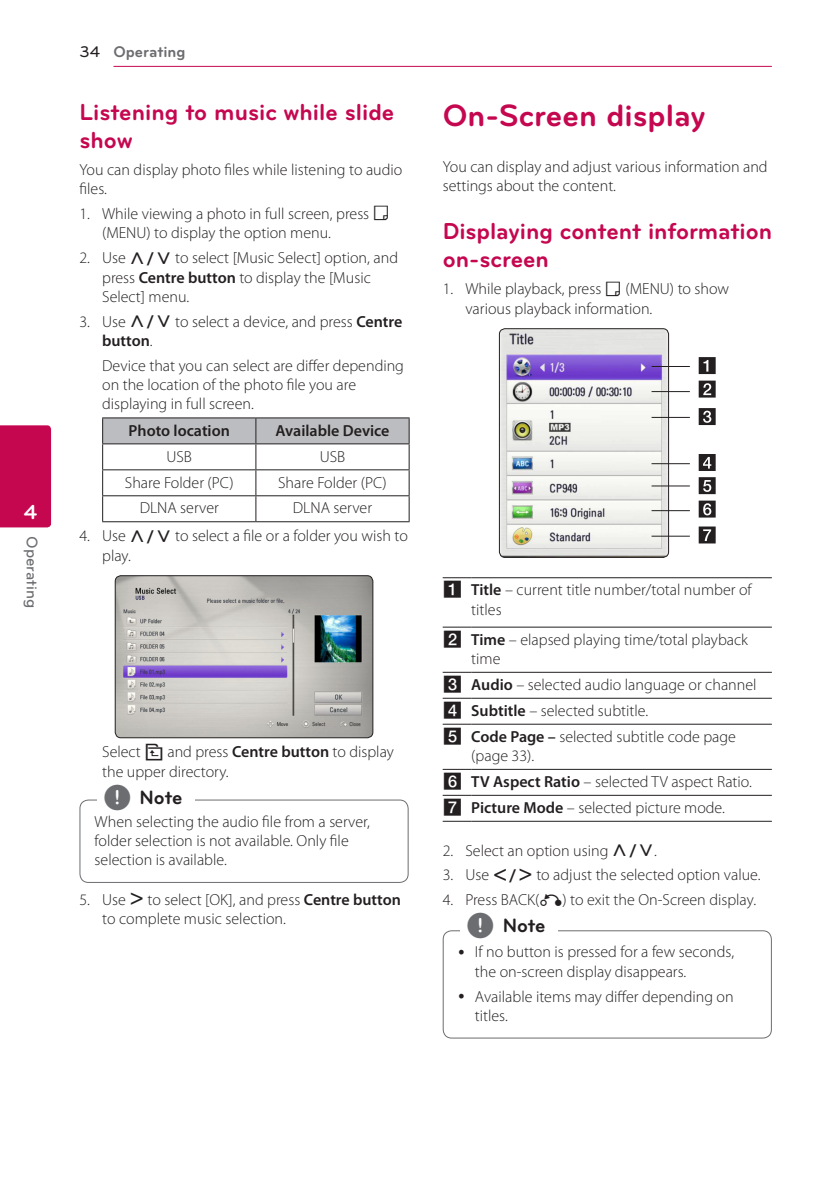
<style>
.page{position:relative;width:840px;height:1191px;background:#fff}
.page>*{position:absolute;margin:0;border:0;box-sizing:border-box;transform-origin:0 0}
.Title_1{font:700 32px "Bryant LG";color:#c50750}
.Title_2{font:700 24px/28px "Bryant LG";letter-spacing:-.005em;color:#c50750}
.t1{font:700 21px "Bryant LG";color:#fff}
.t2{font:700 20px "Bryant LG";color:#231f20}
.Content_text_Num{font:300 16px/19.2px "Myriad Pro";color:#231f20}
.Content_text_Light{font:300 16px/19.2px "Myriad Pro";color:#231f20}
.Contents_Text_Sub_Nu{font:300 16px/19.2px "Myriad Pro";color:#231f20}
.Content_text_Light-2{font:600 16px "Myriad Pro";color:#231f20}
.t3{font:700 16px "Bryant LG";color:#6c6d70}
.t4{font:500 16px "Bryant LG";color:#6c6d70}
.Content_text_Light-3{font:16px "UPSYS Boxed Number";color:#231f20}
.s1{font-weight:500;color:#231f20}
.s2{font-family:"UPSYS Common";font-weight:400}
.s3{font-weight:600}
.s4{font-family:"UPSYS Common";font-weight:400;font-size:30px;color:#6c6d70}
</style>
<div class="page">
<hr style="left:113px;top:66px;width:658px;height:1px;background:#c50750">
<div style="left:0;top:425px;width:51px;height:102px;background:#c50750"></div>
<hr style="left:102px;top:417px;width:154px;height:1px;background:#231f20">
<hr style="left:256px;top:417px;width:153px;height:1px;background:#231f20">
<svg style="left:102px;top:418px;width:307px;height:103px"></svg>
<hr style="left:102px;top:521px;width:154px;height:1px;background:#231f20">
<hr style="left:256px;top:521px;width:153px;height:1px;background:#231f20">
<img style="left:115px;top:575px;width:257px;height:162px">
<div style="left:115px;top:575px;width:258px;height:163px;border:1px solid #231f20;border-radius:6px"></div>
<div style="left:79px;top:799px;width:329px;height:84px;border:1px solid #6c6d70;border-radius:9px"></div>
<div style="left:97px;top:793px;width:97px;height:20px;background:#fff"></div>
<img style="left:500px;top:329px;width:168px;height:228px">
<div style="left:498px;top:328px;width:170px;height:230px;border:1px solid #231f20;border-radius:6px"></div>
<svg style="left:698px;top:357px;width:17px;height:17px"></svg>
<svg style="left:698px;top:526px;width:17px;height:17px"></svg>
<svg style="left:698px;top:500px;width:17px;height:17px"></svg>
<svg style="left:698px;top:477px;width:17px;height:17px"></svg>
<svg style="left:698px;top:454px;width:17px;height:17px"></svg>
<svg style="left:698px;top:408px;width:17px;height:17px"></svg>
<svg style="left:698px;top:380px;width:17px;height:17px"></svg>
<hr style="left:651px;top:366px;width:38px;height:1px;background:#231f20">
<hr style="left:651px;top:391px;width:38px;height:1px;background:#231f20">
<hr style="left:651px;top:417px;width:38px;height:1px;background:#231f20">
<hr style="left:651px;top:463px;width:38px;height:1px;background:#231f20">
<hr style="left:651px;top:485px;width:38px;height:1px;background:#231f20">
<hr style="left:651px;top:510px;width:38px;height:1px;background:#231f20">
<hr style="left:651px;top:535px;width:38px;height:1px;background:#231f20">
<svg style="left:442px;top:577px;width:29px;height:1px"></svg>
<hr style="left:471px;top:577px;width:300px;height:1px;background:#231f20">
<svg style="left:442px;top:626px;width:29px;height:1px"></svg>
<hr style="left:471px;top:626px;width:300px;height:1px;background:#231f20">
<svg style="left:442px;top:672px;width:29px;height:1px"></svg>
<hr style="left:471px;top:672px;width:300px;height:1px;background:#231f20">
<svg style="left:442px;top:697px;width:29px;height:1px"></svg>
<hr style="left:471px;top:697px;width:300px;height:1px;background:#231f20">
<svg style="left:442px;top:723px;width:29px;height:1px"></svg>
<hr style="left:471px;top:723px;width:300px;height:1px;background:#231f20">
<svg style="left:442px;top:769px;width:29px;height:1px"></svg>
<hr style="left:471px;top:769px;width:300px;height:1px;background:#231f20">
<svg style="left:442px;top:795px;width:29px;height:1px"></svg>
<hr style="left:471px;top:795px;width:300px;height:1px;background:#231f20">
<svg style="left:442px;top:820px;width:29px;height:1px"></svg>
<hr style="left:471px;top:820px;width:300px;height:1px;background:#231f20">
<div style="left:442px;top:930px;width:329px;height:108px;border:1px solid #6c6d70;border-radius:9px"></div>
<div style="left:460px;top:922px;width:97px;height:20px;background:#fff"></div>
<h3 class="t1" style="left:24px;top:499px;width:15px">4</h3>
<p class="t4" style="left:42px;top:536px;width:73px;rotate:90deg">Operating</p>
<p class="t3" style="left:79px;top:42px;width:108px"><span class="s1">34</span> Operating</p>
<p class="Title_2" style="left:79px;top:98px;width:316px">Listening to music while slide show</p>
<p class="Content_text_Light" style="left:79px;top:160px;width:324px">You can display photo files while listening to audio files.</p>
<p class="Content_text_Num" style="left:102px;top:204px;width:289px;text-indent:-23px">1. While viewing a photo in full screen, press <span class="s2">M </span>(MENU) to display the option menu.</p>
<p class="Content_text_Num" style="left:102px;top:248px;width:297px;text-indent:-23px">2. Use <span class="s2">W/S</span> to select [Music Select] option, and press <span class="s3">Centre button</span> to display the [Music<br>Select] menu.</p>
<p class="Content_text_Num" style="left:102px;top:311px;width:301px;text-indent:-23px">3. Use <span class="s2">W/S</span> to select a device, and press <span class="s3">Centre button</span>.</p>
<p class="Contents_Text_Sub_Nu" style="left:102px;top:356px;width:303px">Device that you can select are differ depending on the location of the photo file you are displaying in full screen.</p>
<p class="Content_text_Light-2" style="left:128px;top:420px;width:103px">Photo location</p>
<p class="Content_text_Light-2" style="left:275px;top:420px;width:115px">Available Device</p>
<p class="Content_text_Light" style="left:166px;top:446px;width:27px">USB</p>
<p class="Content_text_Light" style="left:319px;top:446px;width:27px">USB</p>
<p class="Content_text_Light" style="left:125px;top:472px;width:110px">Share Folder (PC)</p>
<p class="Content_text_Light" style="left:278px;top:472px;width:110px">Share Folder (PC)</p>
<p class="Content_text_Light" style="left:140px;top:498px;width:81px">DLNA server</p>
<p class="Content_text_Light" style="left:293px;top:498px;width:81px">DLNA server</p>
<p class="Content_text_Num" style="left:102px;top:526px;width:307px;text-indent:-23px">4. Use <span class="s2">W/S</span> to select a file or a folder you wish to play.</p>
<p class="Contents_Text_Sub_Nu" style="left:102px;top:742px;width:293px">Select <span class="s2">G</span> and press <span class="s3">Centre button</span> to display the upper directory.</p>
<p class="Contents_Text_Sub_Nu" style="left:95px;top:811px;width:277px">When selecting the audio file from a server, folder selection is not available. Only file selection is available.</p>
<p class="t2" style="left:103px;top:784px;width:81px"><span class="s4">,</span> Note</p>
<p class="Content_text_Num" style="left:102px;top:890px;width:300px;text-indent:-23px">5. Use <span class="s2">D</span> to select [OK], and press <span class="s3">Centre button </span>to complete music selection.</p>
<p class="Title_1" style="left:442px;top:96px;width:264px">On-Screen display</p>
<p class="Content_text_Light" style="left:442px;top:156px;width:326px">You can display and adjust various information and settings about the content.</p>
<p class="Title_2" style="left:442px;top:217px;width:331px">Displaying content information on-screen</p>
<p class="Content_text_Num" style="left:465px;top:279px;width:265px;text-indent:-23px">1. While playback, press <span class="s2">M</span> (MENU) to show various playback information.</p>
<p class="Content_text_Light-3" style="left:442px;top:581px;width:21px">A</p>
<p class="Content_text_Light" style="left:471px;top:580px;width:282px"><span class="s3">Title</span> – current title number/total number of titles</p>
<p class="Content_text_Light-3" style="left:442px;top:630px;width:21px">B</p>
<p class="Content_text_Light" style="left:471px;top:629px;width:278px"><span class="s3">Time</span> – elapsed playing time/total playback time</p>
<p class="Content_text_Light-3" style="left:442px;top:675px;width:21px">C</p>
<p class="Content_text_Light" style="left:471px;top:675px;width:286px"><span class="s3">Audio</span> – selected audio language or channel</p>
<p class="Content_text_Light-3" style="left:442px;top:701px;width:21px">D</p>
<p class="Content_text_Light" style="left:471px;top:701px;width:178px"><span class="s3">Subtitle</span> – selected subtitle.</p>
<p class="Content_text_Light-3" style="left:442px;top:727px;width:21px">E</p>
<p class="Content_text_Light" style="left:471px;top:727px;width:266px"><span class="s3">Code Page –</span> selected subtitle code page (page 33).</p>
<p class="Content_text_Light-3" style="left:442px;top:772px;width:21px">F</p>
<p class="Content_text_Light" style="left:471px;top:772px;width:282px"><span class="s3">TV Aspect Ratio</span> – selected TV aspect Ratio.</p>
<p class="Content_text_Light-3" style="left:442px;top:798px;width:21px">G</p>
<p class="Content_text_Light" style="left:471px;top:798px;width:255px"><span class="s3">Picture Mode</span> – selected picture mode.</p>
<p class="Content_text_Num" style="left:442px;top:840px;width:215px">2. Select an option using <span class="s2">W/S</span>.</p>
<p class="Content_text_Num" style="left:442px;top:865px;width:319px">3. Use <span class="s2">A/D</span> to adjust the selected option value.</p>
<p class="Content_text_Num" style="left:442px;top:890px;width:315px">4. Press BACK(<span class="s2">X</span>) to exit the On-Screen display.</p>
<p class="Contents_Text_Sub_Nu" style="left:474px;top:942px;width:260px">If no button is pressed for a few seconds, the on-screen display disappears.</p>
<p class="Contents_Text_Sub_Nu" style="left:474px;top:986px;width:260px">Available items may differ depending on titles.</p>
<p class="t2" style="left:466px;top:913px;width:81px"><span class="s4">,</span> Note</p>
</div>
